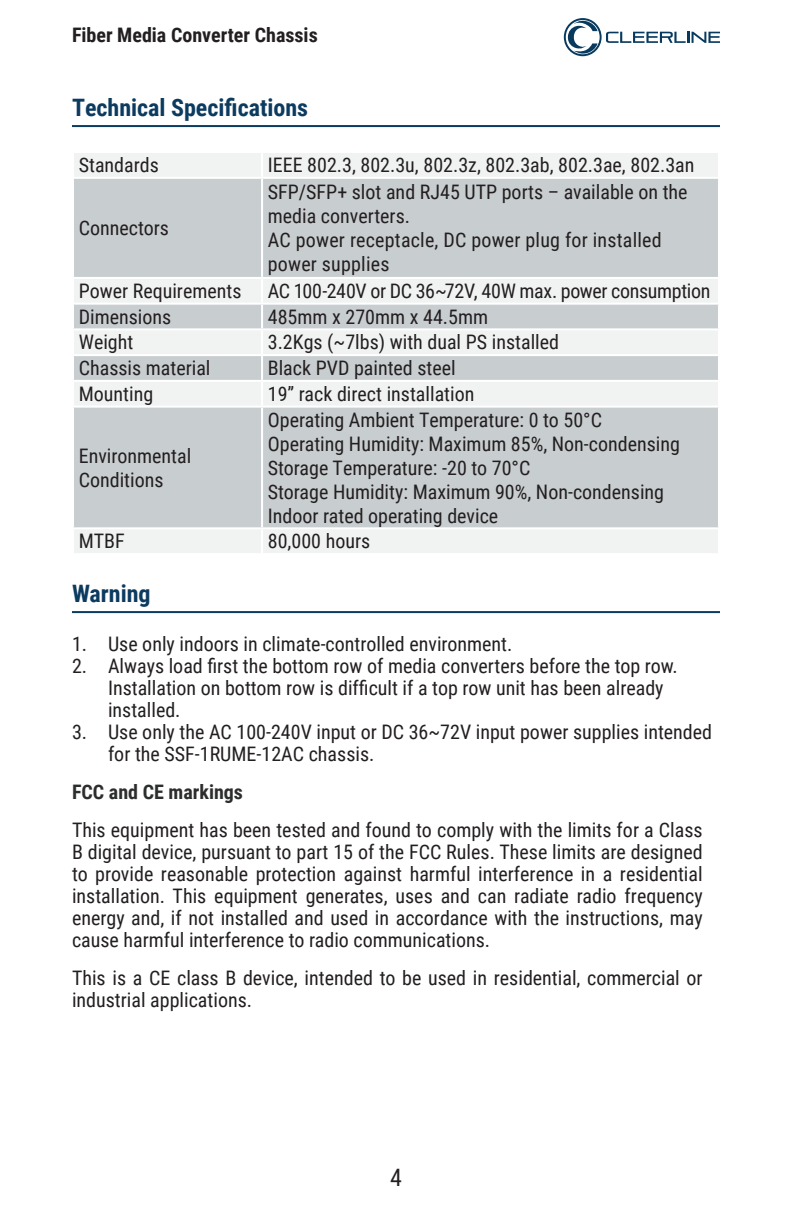
<style>
.page{position:relative;width:792px;height:1224px;background:#fff}
.page>*{position:absolute;margin:0;border:0;box-sizing:border-box;transform-origin:0 0}
.t1{font:700 24px "Roboto Condensed";color:#0c3b60}
.t2{font:24px "Roboto Condensed";color:#231f20}
.t3{font:20px/22px "Roboto Condensed";color:#231f20}
.t4{font:700 20px "Roboto Condensed";color:#231f20}
.t5{font:700 20px "Roboto Condensed";color:#2c2e2d}
</style>
<div class="page">
<svg style="left:564px;top:18px;width:156px;height:38px"></svg>
<hr style="left:72px;top:125px;width:648px;height:2px;background:#0c3b60">
<hr style="left:72px;top:611px;width:648px;height:2px;background:#0c3b60">
<div style="left:74px;top:153px;width:644px;height:400px;background:#f1f3f2"></div>
<svg style="left:74px;top:179px;width:644px;height:348px;fill:#c8cdcf"></svg>
<hr style="left:261px;top:153px;width:2px;height:24px;background:#fff">
<hr style="left:72px;top:177px;width:190px;height:2px;background:#fff">
<hr style="left:262px;top:177px;width:458px;height:2px;background:#fff">
<hr style="left:261px;top:179px;width:2px;height:98px;background:#fff">
<hr style="left:72px;top:277px;width:190px;height:2px;background:#fff">
<hr style="left:262px;top:277px;width:458px;height:2px;background:#fff">
<hr style="left:261px;top:279px;width:2px;height:24px;background:#fff">
<hr style="left:72px;top:303px;width:190px;height:2px;background:#fff">
<hr style="left:262px;top:303px;width:458px;height:2px;background:#fff">
<hr style="left:261px;top:305px;width:2px;height:23px;background:#fff">
<hr style="left:72px;top:328px;width:190px;height:2px;background:#fff">
<hr style="left:262px;top:328px;width:458px;height:2px;background:#fff">
<hr style="left:261px;top:330px;width:2px;height:24px;background:#fff">
<hr style="left:72px;top:354px;width:190px;height:2px;background:#fff">
<hr style="left:262px;top:354px;width:458px;height:2px;background:#fff">
<hr style="left:261px;top:356px;width:2px;height:24px;background:#fff">
<hr style="left:72px;top:380px;width:190px;height:2px;background:#fff">
<hr style="left:262px;top:380px;width:458px;height:2px;background:#fff">
<hr style="left:261px;top:382px;width:2px;height:24px;background:#fff">
<hr style="left:72px;top:406px;width:190px;height:2px;background:#fff">
<hr style="left:262px;top:406px;width:458px;height:2px;background:#fff">
<hr style="left:261px;top:408px;width:2px;height:119px;background:#fff">
<hr style="left:261px;top:529px;width:2px;height:24px;background:#fff">
<hr style="left:72px;top:527px;width:190px;height:2px;background:#fff">
<hr style="left:262px;top:527px;width:458px;height:2px;background:#fff">
<p class="t4" style="left:72px;top:21px;width:247px">Fiber Media Converter Chassis</p>
<p class="t1" style="left:72px;top:91px;width:238px">Technical Specifications</p>
<p class="t3" style="left:79px;top:153px;width:82px">Standards</p>
<p class="t3" style="left:268px;top:153px;width:428px">IEEE 802.3, 802.3u, 802.3z, 802.3ab, 802.3ae, 802.3an</p>
<p class="t3" style="left:79px;top:216px;width:92px">Connectors</p>
<p class="t3" style="left:268px;top:179px;width:421px;line-height:24px">SFP/SFP+ slot and RJ45 UTP ports – available on the media converters.<br>AC power receptacle, DC power plug for installed power supplies</p>
<p class="t3" style="left:79px;top:279px;width:164px">Power Requirements</p>
<p class="t3" style="left:268px;top:279px;width:444px">AC 100-240V or DC 36~72V, 40W max. power consumption</p>
<p class="t3" style="left:79px;top:305px;width:94px">Dimensions</p>
<p class="t3" style="left:268px;top:305px;width:222px">485mm x 270mm x 44.5mm</p>
<p class="t3" style="left:79px;top:331px;width:56px">Weight</p>
<p class="t3" style="left:268px;top:331px;width:293px">3.2Kgs (~7lbs) with dual PS installed</p>
<p class="t3" style="left:79px;top:356px;width:133px">Chassis material</p>
<p class="t3" style="left:268px;top:356px;width:189px">Black PVD painted steel</p>
<p class="t3" style="left:79px;top:382px;width:76px">Mounting</p>
<p class="t3" style="left:268px;top:382px;width:208px">19” rack direct installation</p>
<p class="t3" style="left:79px;top:443px;width:114px;line-height:24px">Environmental<br>Conditions</p>
<p class="t3" style="left:268px;top:407px;width:414px;line-height:24px">Operating Ambient Temperature: 0 to 50°C Operating Humidity: Maximum 85%, Non-condensing Storage Temperature: -20 to 70°C<br>Storage Humidity: Maximum 90%, Non-condensing Indoor rated operating device</p>
<p class="t3" style="left:79px;top:529px;width:48px">MTBF</p>
<p class="t3" style="left:268px;top:529px;width:104px">80,000 hours</p>
<p class="t1" style="left:72px;top:577px;width:80px">Warning</p>
<p class="t3" style="left:72px;top:632px;width:442px">1. Use only indoors in climate-controlled environment.</p>
<p class="t3" style="left:108px;top:654px;width:571px;text-indent:-36px">2. Always load first the bottom row of media converters before the top row.<br>Installation on bottom row is difficult if a top row unit has been already installed.</p>
<p class="t3" style="left:108px;top:720px;width:606px;text-indent:-36px">3. Use only the AC 100-240V input or DC 36~72V input power supplies intended for the SSF-1RUME-12AC chassis.</p>
<p class="t5" style="left:72px;top:778px;width:173px">FCC and CE markings</p>
<p class="t3" style="left:72px;top:818px;width:632px;text-align:justify">This equipment has been tested and found to comply with the limits for a Class B digital device, pursuant to part 15 of the FCC Rules. These limits are designed to provide reasonable protection against harmful interference in a residential installation. This equipment generates, uses and can radiate radio frequency energy and, if not installed and used in accordance with the instructions, may cause harmful interference to radio communications.</p>
<p class="t3" style="left:72px;top:966px;width:632px">This is a CE class B device, intended to be used in residential, commercial or industrial applications.</p>
<p class="t2" style="left:390px;top:1161px;width:13px">4</p>
</div>
